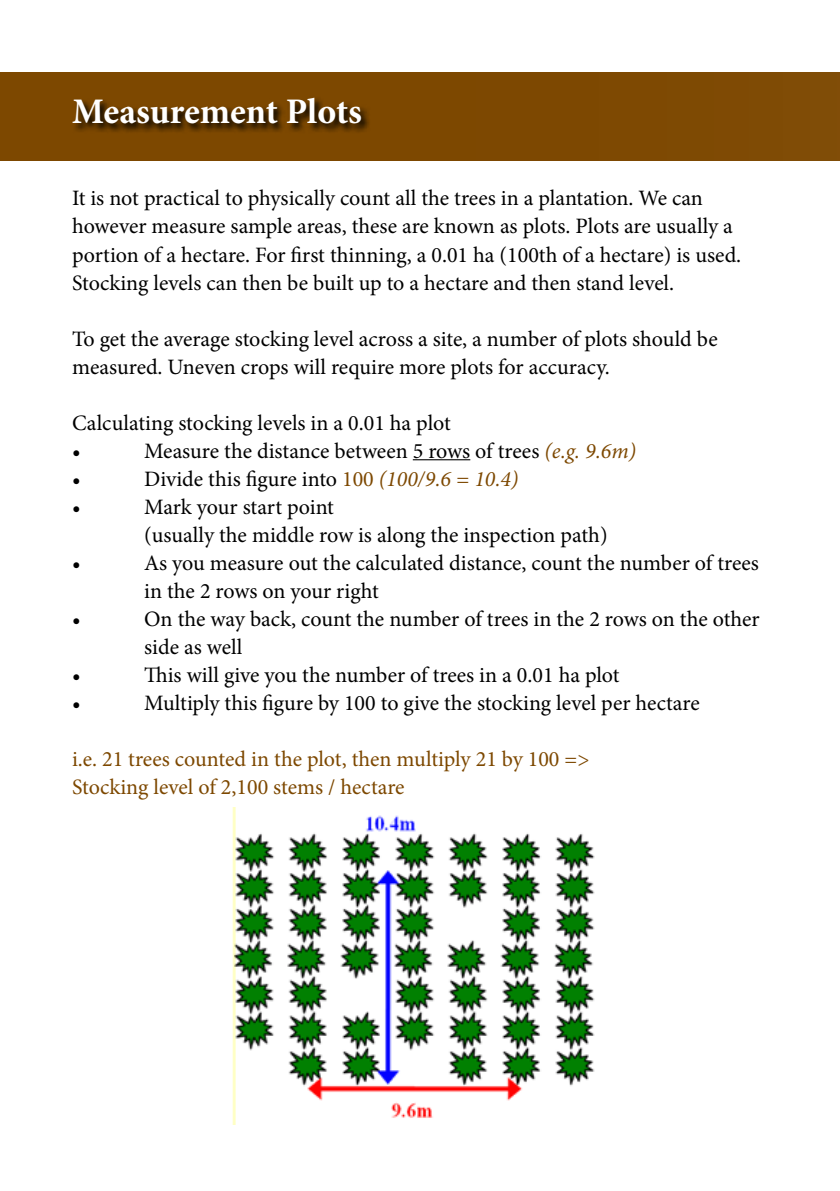
<style>
.page{position:relative;width:840px;height:1191px;background:#fff}
.page>*{position:absolute;margin:0;border:0;box-sizing:border-box;transform-origin:0 0}
.t1{font:700 36px "Minion Pro";letter-spacing:-.005em;color:#fff}
.t2{font:22px/28px "Minion Pro";color:#000}
.t3{font:22px/28px "Minion Pro";color:#7d4800}
.s1{font-style:italic;color:#7d4800}
.s2{color:#7d4800}
</style>
<div class="page">
<div style="left:0;top:72px;width:839px;height:89px;background:#7d4800"></div>
<svg style="left:75px;top:99px;width:294px;height:33px"></svg>
<hr style="left:412px;top:459px;width:58px;height:1px;background:#000">
<img style="left:232px;top:807px;width:363px;height:317px">
<h1 class="t1" style="left:72px;top:86px;width:291px">Measurement Plots</h1>
<p class="t2" style="left:72px;top:184px;width:670px">It is not practical to physically count all the trees in a plantation. We can however measure sample areas, these are known as plots. Plots are usually a portion of a hectare. For first thinning, a 0.01 ha (100th of a hectare) is used.<br>Stocking levels can then be built up to a hectare and then stand level.</p>
<p class="t2" style="left:72px;top:324px;width:646px">To get the average stocking level across a site, a number of plots should be measured. Uneven crops will require more plots for accuracy.</p>
<p class="t2" style="left:72px;top:408px;width:380px">Calculating stocking levels in a 0.01 ha plot •</p>
<p class="t2" style="left:144px;top:436px;width:493px">Measure the distance between 5 rows of trees <span class="s1">(e.g. 9.6m)</span></p>
<p class="t2" style="left:72px;top:464px;width:10px">•</p>
<p class="t2" style="left:144px;top:464px;width:375px">Divide this figure into <span class="s2">100</span> <span class="s1">(100/9.6 = 10.4)</span></p>
<p class="t2" style="left:72px;top:493px;width:10px">•</p>
<p class="t2" style="left:144px;top:493px;width:465px">Mark your start point<br>(usually the middle row is along the inspection path)</p>
<p class="t2" style="left:72px;top:549px;width:10px">•</p>
<p class="t2" style="left:144px;top:549px;width:616px">As you measure out the calculated distance, count the number of trees in the 2 rows on your right</p>
<p class="t2" style="left:72px;top:605px;width:10px">•</p>
<p class="t2" style="left:144px;top:605px;width:616px">On the way back, count the number of trees in the 2 rows on the other side as well</p>
<p class="t2" style="left:72px;top:661px;width:10px">•</p>
<p class="t2" style="left:144px;top:661px;width:476px">This will give you the number of trees in a 0.01 ha plot</p>
<p class="t2" style="left:72px;top:689px;width:10px">•</p>
<p class="t2" style="left:144px;top:689px;width:556px">Multiply this figure by 100 to give the stocking level per hectare</p>
<p class="t3" style="left:72px;top:745px;width:518px">i.e. 21 trees counted in the plot, then multiply 21 by 100 =&gt;<br>Stocking level of 2,100 stems / hectare</p>
</div>
